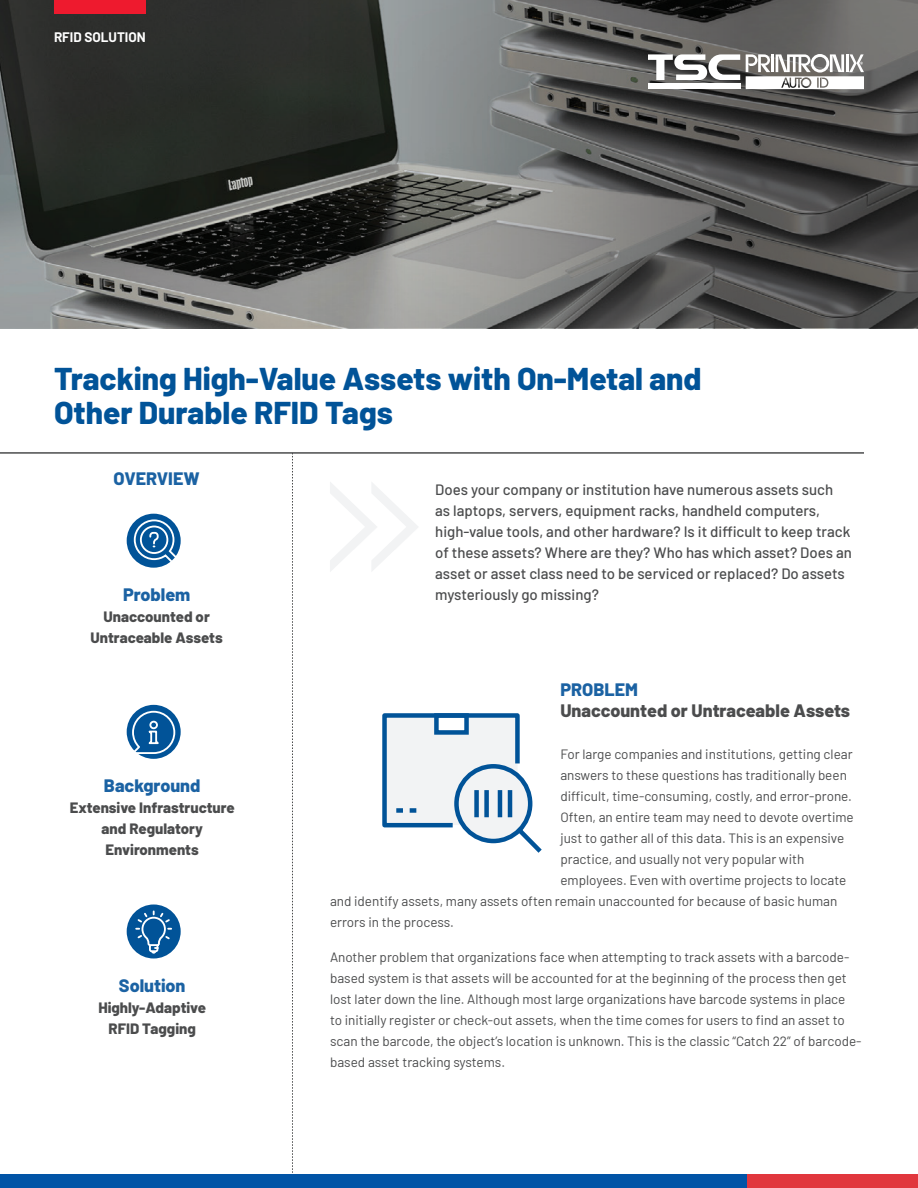
<style>
.page{position:relative;width:918px;height:1188px;background:#fff}
.page>*{position:absolute;margin:0;border:0;box-sizing:border-box;transform-origin:0 0}
.t1{font:800 31.5px/34.5px "Barlow";color:#015398}
.t2{font:800 18px "Barlow";color:#1b62a3}
.t3{font:800 18px "Barlow";color:#4b4c4d}
.t4{font:500 15px/21px "Barlow";color:#4b4c4d}
.t5{font:800 15px/21px "Barlow";color:#4b4c4d;text-align:center}
.t6{font:13.5px/21px "Barlow";color:#4b4c4d}
.t7{font:700 13.5px "Barlow";color:#fff}
</style>
<div class="page">
<div style="left:746px;top:1174px;width:172px;height:14px;background:#e1373d"></div>
<div style="left:0;top:1174px;width:746px;height:14px;background:#0154a6"></div>
<svg style="left:0;top:0;width:918px;height:328px;background:#545553"></svg>
<svg style="left:746px;top:54px;width:118px;height:35px"></svg>
<div style="left:648px;top:84px;width:92px;height:5px;background:#fff"></div>
<svg style="left:648px;top:54px;width:92px;height:26px"></svg>
<hr style="left:0;top:452px;width:864px;height:2px;background:#4b4c4d">
<div style="left:127px;top:514px;width:54px;height:54px;background:#015398;border-radius:50%"></div>
<div style="left:127px;top:705px;width:54px;height:54px;background:#015398;border-radius:50%"></div>
<svg style="left:133px;top:519px;width:48px;height:49px"></svg>
<svg style="left:128px;top:710px;width:48px;height:45px"></svg>
<div style="left:127px;top:904px;width:54px;height:54px;background:#015398;border-radius:50%"></div>
<svg style="left:134px;top:910px;width:39px;height:45px"></svg>
<svg style="left:292px;top:454px;width:1px;height:719px"></svg>
<svg style="left:382px;top:713px;width:160px;height:140px"></svg>
<svg style="left:330px;top:482px;width:88px;height:90px"></svg>
<div style="left:54px;top:0;width:92px;height:14px;background:#ee1a2e"></div>
<p class="t7" style="left:54px;top:27px;width:93px">RFID SOLUTION</p>
<h1 class="t1" style="left:54px;top:359px;width:649px">Tracking High-Value Assets with On-Metal and<br>Other Durable RFID Tags</h1>
<h2 class="t2" style="left:114px;top:465px;width:88px">OVERVIEW</h2>
<h2 class="t2" style="left:123px;top:581px;width:69px">Problem</h2>
<p class="t5" style="left:91px;top:605px;width:134px">Unaccounted or<br>Untraceable Assets</p>
<h2 class="t2" style="left:104px;top:772px;width:98px">Background</h2>
<p class="t5" style="left:70px;top:796px;width:166px">Extensive Infrastructure and Regulatory<br>Environments</p>
<h2 class="t2" style="left:119px;top:972px;width:68px">Solution</h2>
<p class="t5" style="left:98px;top:995px;width:109px">Highly-Adaptive<br>RFID Tagging</p>
<p class="t4" style="left:435px;top:478px;width:418px">Does your company or institution have numerous assets such as laptops, servers, equipment racks, handheld computers, high-value tools, and other hardware? Is it difficult to keep track of these assets? Where are they? Who has which asset? Does an asset or asset class need to be serviced or replaced? Do assets mysteriously go missing?</p>
<h2 class="t2" style="left:560px;top:676px;width:79px">PROBLEM</h2>
<h2 class="t3" style="left:560px;top:697px;width:291px">Unaccounted or Untraceable Assets</h2>
<p class="t6" style="left:560px;top:743px;width:294px">For large companies and institutions, getting clear</p>
<p class="t6" style="left:560px;top:764px;width:288px">answers to these questions has traditionally been</p>
<p class="t6" style="left:560px;top:785px;width:293px">difficult, time-consuming, costly, and error-prone.</p>
<p class="t6" style="left:560px;top:806px;width:295px">Often, an entire team may need to devote overtime</p>
<p class="t6" style="left:560px;top:827px;width:285px">just to gather all of this data. This is an expensive</p>
<p class="t6" style="left:560px;top:848px;width:245px">practice, and usually not very popular with</p>
<p class="t6" style="left:560px;top:869px;width:287px">employees. Even with overtime projects to locate</p>
<p class="t6" style="left:330px;top:890px;width:509px">and identify assets, many assets often remain unaccounted for because of basic human</p>
<p class="t6" style="left:330px;top:911px;width:126px">errors in the process.</p>
<p class="t6" style="left:330px;top:945px;width:533px">Another problem that organizations face when attempting to track assets with a barcode&shy;based system is that assets will be accounted for at the beginning of the process then get lost later down the line. Although most large organizations have barcode systems in place<br>to initially register or check-out assets, when the time comes for users to find an asset to scan the barcode, the object’s location is unknown. This is the classic “Catch 22” of barcode&shy;based asset tracking systems.</p>
</div>
